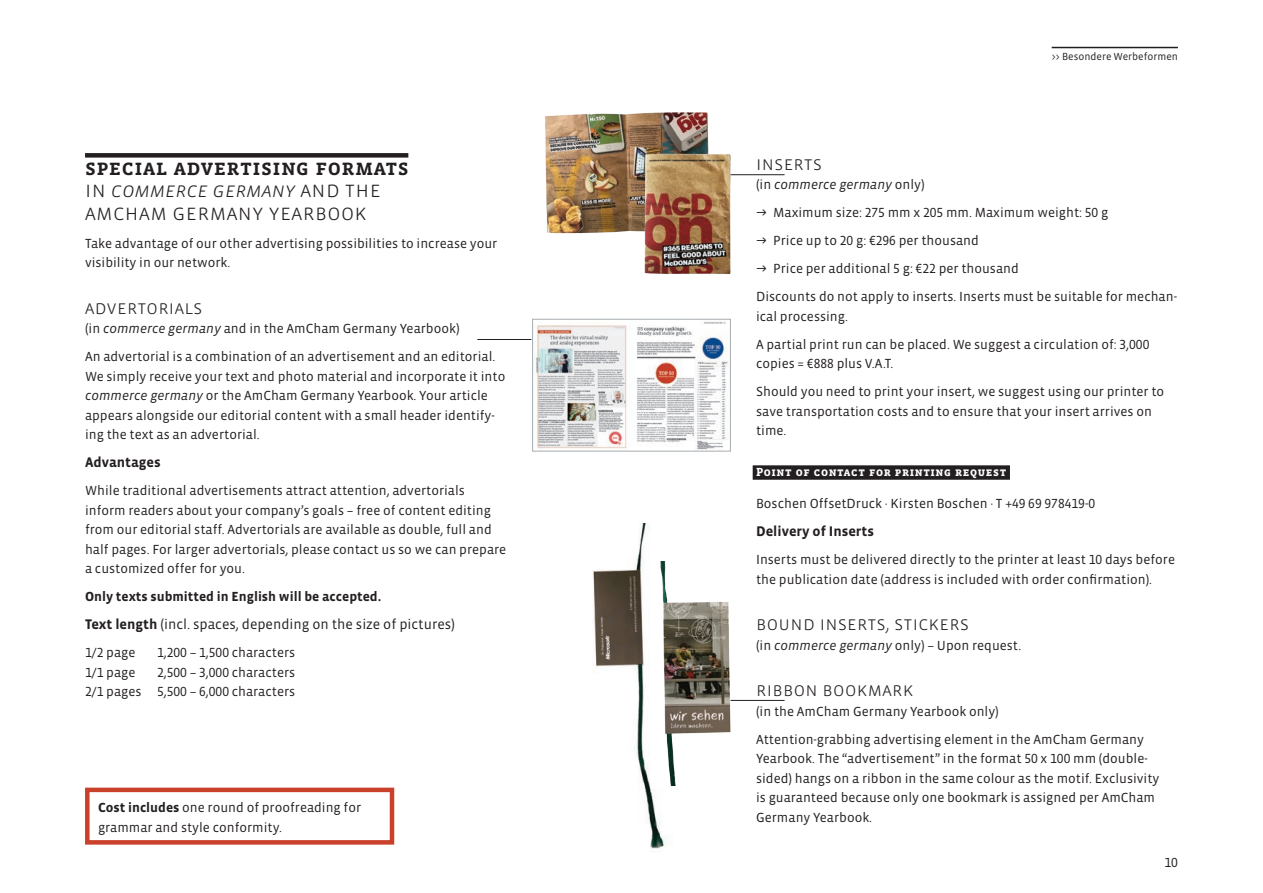
<style>
.page{position:relative;width:1263px;height:893px;background:#fff}
.page>*{position:absolute;margin:0;border:0;box-sizing:border-box;transform-origin:0 0}
.t1{font:500 22.5px "Vista Slab OT";letter-spacing:.02em;color:#231f20}
.t2{font:300 22.5px "Vista Sans OT";letter-spacing:.02em;color:#231f20}
.t3{font:italic 300 21px "Vista Sans OT";letter-spacing:.02em;color:#231f20}
.t4{font:300 19.5px "Vista Sans OT";letter-spacing:.02em;color:#231f20}
.t5{font:14.25px "Vista Sans OT";color:#231f20}
.t6{font:700 14.25px "Vista Sans OT";color:#231f20}
.t7{font:13.5px/19.5px "Vista Sans OT";color:#231f20}
.t8{font:700 13.5px "Vista Sans OT";color:#231f20}
.t9{font:italic 13.5px "Vista Sans OT";color:#231f20}
.t10{font:700 12px "Vista Slab OT";letter-spacing:.05em;color:#fff}
.t11{font:10.5px "Vista Sans OT";color:#231f20}
.s1{font-style:normal;font-size:22.5px}
.s2{font-style:italic}
.s3{font-weight:700}
.s4{font-style:normal}
</style>
<div class="page">
<img style="left:592px;top:524px;width:84px;height:325px">
<img style="left:545px;top:112px;width:164px;height:122px">
<hr style="left:1052px;top:47px;width:126px;height:1px;background:#231f20">
<div style="left:753px;top:465px;width:257px;height:15px;background:#231f20"></div>
<div style="left:85px;top:153px;width:323px;height:5px;background:#231f20"></div>
<div style="left:85px;top:788px;width:309px;height:57px;border:4px solid #c9402b"></div>
<img style="left:642px;top:153px;width:89px;height:122px">
<img style="left:534px;top:321px;width:194px;height:128px">
<div style="left:532px;top:319px;width:198px;height:132px;border:1px solid #a7adb0"></div>
<img style="left:611px;top:561px;width:128px;height:224px">
<hr style="left:730px;top:700px;width:54px;height:1px;background:#231f20">
<hr style="left:730px;top:174px;width:54px;height:1px;background:#231f20">
<hr style="left:477px;top:339px;width:54px;height:1px;background:#231f20">
<h1 class="t1" style="left:85px;top:155px;width:325px">Special Advertising Formats</h1>
<h2 class="t3" style="left:85px;top:179px;width:297px"><span class="s1">in</span> commerce germany <span class="s1">and the</span></h2>
<h1 class="t2" style="left:85px;top:200px;width:283px">AmCham Germany Yearbook</h1>
<p class="t7" style="left:85px;top:234px;width:414px">Take advantage of our other advertising possibilities to increase your visibility in our network.</p>
<h3 class="t4" style="left:85px;top:297px;width:119px">Advertorials</h3>
<p class="t7" style="left:85px;top:315px;width:412px;line-height:28px">(in <span class="s2">commerce germany</span> and in the AmCham Germany Yearbook)<br>An advertorial is a combination of an advertisement and an editorial.</p>
<p class="t7" style="left:85px;top:367px;width:422px">We simply receive your text and photo material and incorporate it into <span class="s2">commerce germany</span> or the AmCham Germany Yearbook. Your article appears alongside our editorial content with a small header identify&shy;ing the text as an advertorial.</p>
<p class="t6" style="left:85px;top:455px;width:77px">Advantages</p>
<p class="t7" style="left:85px;top:481px;width:423px">While traditional advertisements attract attention, advertorials inform readers about your company’s goals – free of content editing from our editorial staff. Advertorials are available as double, full and half pages. For larger advertorials, please contact us so we can prepare a customized offer for you.</p>
<p class="t8" style="left:85px;top:590px;width:298px">Only texts submitted in English will be accepted.</p>
<p class="t5" style="left:85px;top:617px;width:371px"><span class="s3">Text length</span> (incl. spaces, depending on the size of pictures)</p>
<p class="t7" style="left:85px;top:643px;width:52px">1/2 page</p>
<p class="t7" style="left:157px;top:643px;width:140px">1,200 – 1,500 characters</p>
<p class="t7" style="left:85px;top:663px;width:52px">1/1 page</p>
<p class="t7" style="left:85px;top:663px;width:212px;text-align:right">2,500 – 3,000 characters<br>2/1 pages 5,500 – 6,000 characters</p>
<p class="t7" style="left:98px;top:798px;width:265px"><span class="s3">Cost includes</span> one round of proofreading for grammar and style conformity.</p>
<p class="t11" style="left:1052px;top:51px;width:128px">&gt;&gt; Besondere Werbeformen</p>
<h3 class="t4" style="left:756px;top:153px;width:67px">I nserts</h3>
<p class="t9" style="left:756px;top:178px;width:170px"><span class="s4">(in</span> commerce germany <span class="s4">only)</span></p>
<p class="t7" style="left:756px;top:203px;width:354px">→ Maximum size: 275 mm x 205 mm. Maximum weight: 50 g</p>
<p class="t7" style="left:756px;top:231px;width:224px">→ Price up to 20 g: €296 per thousand</p>
<p class="t7" style="left:756px;top:255px;width:422px;line-height:28px">→ Price per additional 5 g: €22 per thousand<br>Discounts do not apply to inserts. Inserts must be suitable for mechan-</p>
<p class="t7" style="left:756px;top:302px;width:395px;line-height:28px">ical processing.<br>A partial print run can be placed. We suggest a circulation of: 3,000</p>
<p class="t7" style="left:756px;top:350px;width:410px;line-height:28px">copies = €888 plus V.A.T.<br>Should you need to print your insert, we suggest using our printer to</p>
<p class="t7" style="left:756px;top:402px;width:397px">save transportation costs and to ensure that your insert arrives on time.</p>
<p class="t10" style="left:756px;top:466px;width:252px">Point of contact for printing request</p>
<p class="t7" style="left:756px;top:494px;width:341px">Boschen OffsetDruck ∙ Kirsten Boschen ∙ T +49 69 978419-0</p>
<p class="t6" style="left:756px;top:524px;width:119px">Delivery of Inserts</p>
<p class="t7" style="left:756px;top:550px;width:420px">Inserts must be delivered directly to the printer at least 10 days before the publication date (address is included with order confirmation).</p>
<h3 class="t4" style="left:756px;top:614px;width:214px">Bound I nserts, stickers</h3>
<p class="t7" style="left:756px;top:636px;width:267px">(in <span class="s2">commerce germany</span> only) – Upon request.</p>
<h3 class="t4" style="left:756px;top:680px;width:159px">Ribbon Bookmark</h3>
<p class="t7" style="left:756px;top:697px;width:389px;line-height:28px">(in the AmCham Germany Yearbook only)<br>Attention-grabbing advertising element in the AmCham Germany</p>
<p class="t7" style="left:756px;top:749px;width:405px">Yearbook. The “advertisement” in the format 50 x 100 mm (double&shy;sided) hangs on a ribbon in the same colour as the motif. Exclusivity is guaranteed because only one bookmark is assigned per AmCham Germany Yearbook.</p>
<p class="t7" style="left:1164px;top:853px;width:15px">10</p>
</div>
